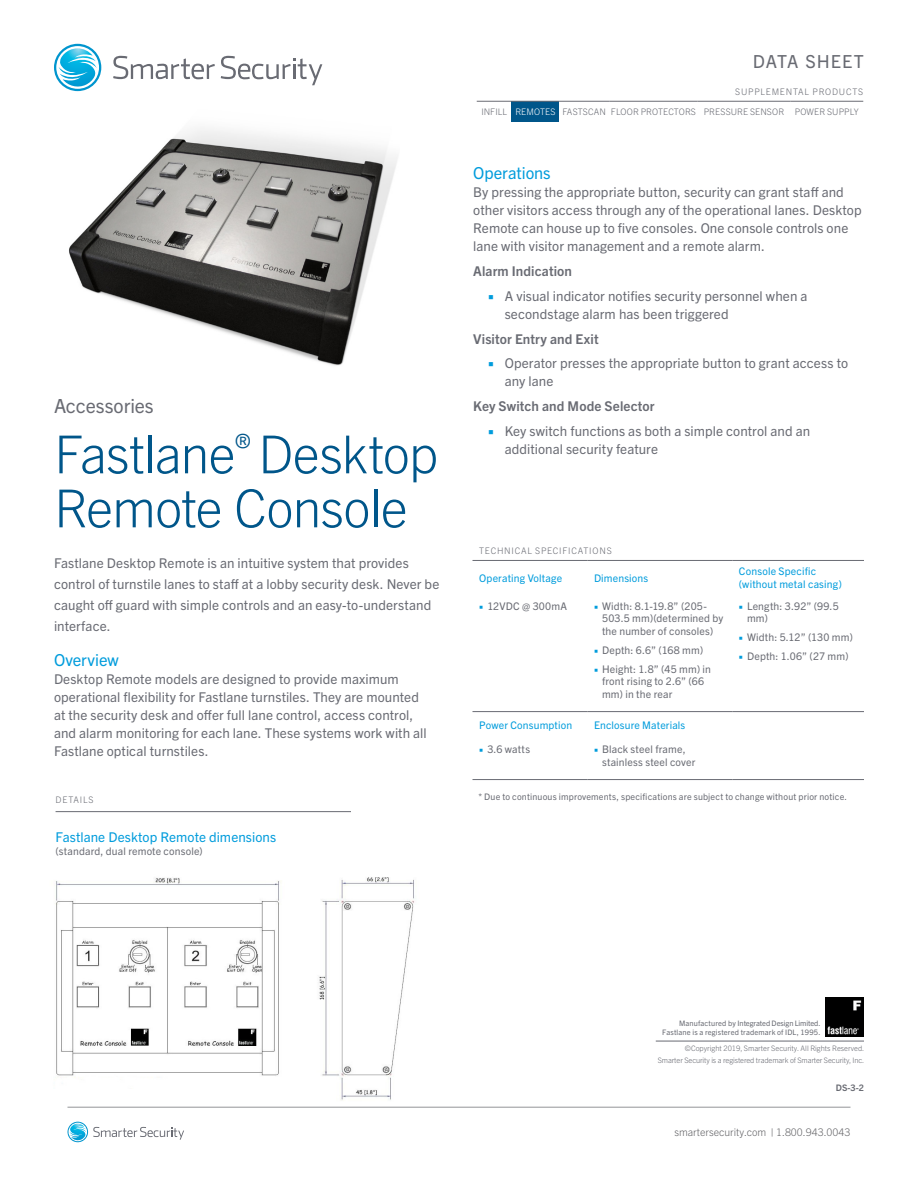
<style>
.page{position:relative;width:918px;height:1188px;background:#fff}
.page>*{position:absolute;margin:0;border:0;box-sizing:border-box;transform-origin:0 0}
.Intro__Headline{font:300 52.5px/54px "Trade Gothic Next LT Pro";letter-spacing:-.02em;color:#00568a}
.Intro__Body{font:19.5px "Trade Gothic Next LT Pro";letter-spacing:-.005em;color:#696b73}
.Intro__Body-2{font:18px "Trade Gothic Next LT Pro";letter-spacing:.06em;color:#696b73}
.Main__Subhead{font:16.5px "Trade Gothic Next LT Pro";letter-spacing:-.005em;color:#009cdc}
.Main__Body{font:13.5px/18px "Trade Gothic Next LT Pro";letter-spacing:.005em;color:#696b73}
.Intro__Body-3{font:13.5px/21px "Trade Gothic Next LT Pro";letter-spacing:.005em;color:#696b73}
.Main__Body-2{font:700 13.5px "Trade Gothic Next LT Pro";letter-spacing:.01em;color:#696b73}
.Main__Body_Header{font:13.5px "Trade Gothic Next LT Pro";letter-spacing:.005em;color:#009cdc}
.Specs_Table__Bullete{font:10.5px/12.6px "Trade Gothic Next LT Pro";letter-spacing:.015em;color:#696b73}
.Specs_Table__Last_Bu{font:10.5px/12.6px "Trade Gothic Next LT Pro";letter-spacing:.015em;color:#696b73}
.Specs_Table__Sub-hea{font:10.5px "Trade Gothic Next LT Pro";letter-spacing:.015em;color:#009cdc}
.t1{font:300 10.5px "Trade Gothic Next LT Pro";color:#636366}
.Specs_Table__Last_Bu-2{font:10.5px "Trade Gothic Next LT Pro";letter-spacing:.015em;color:#009cdc}
.t2{font:9px "Trade Gothic Next LT Pro";letter-spacing:.02em;color:#696b73}
.Header__Prduct_Group{font:300 9px "Trade Gothic Next LT Pro";letter-spacing:.015em;color:#696b73}
.Header__Product_Grou{font:300 9px "Trade Gothic Next LT Pro";letter-spacing:.09em;color:#696b73}
.Header__Prduct_Group-2{font:300 9px "Trade Gothic Next LT Pro";letter-spacing:.015em;color:#fff}
.t3{font:700 9px "Trade Gothic Next LT Pro";color:#686a72}
.t4{font:300 7.5px "Trade Gothic Next LT Pro";letter-spacing:-.01em;color:#686a72}
.t5{font:7.5px/9px "Trade Gothic Next LT Pro";letter-spacing:.015em;color:#686a72;text-align:right}
.s1{color:#009cdc}
</style>
<div class="page">
<img style="left:69px;top:128px;width:328px;height:238px">
<div style="left:512px;top:101px;width:47px;height:21px;background:#00568a"></div>
<hr style="left:477px;top:101px;width:35px;height:1px;background:#696b73">
<hr style="left:512px;top:101px;width:47px;height:1px;background:#696b73">
<hr style="left:559px;top:101px;width:50px;height:1px;background:#696b73">
<hr style="left:609px;top:101px;width:89px;height:1px;background:#696b73">
<hr style="left:698px;top:101px;width:92px;height:1px;background:#696b73">
<hr style="left:790px;top:101px;width:73px;height:1px;background:#696b73">
<hr style="left:472px;top:560px;width:115px;height:1px;background:#696b73">
<hr style="left:587px;top:560px;width:145px;height:1px;background:#696b73">
<hr style="left:732px;top:560px;width:132px;height:1px;background:#696b73">
<hr style="left:472px;top:711px;width:115px;height:1px;background:#696b73">
<hr style="left:587px;top:711px;width:145px;height:1px;background:#696b73">
<hr style="left:732px;top:711px;width:132px;height:1px;background:#696b73">
<hr style="left:472px;top:779px;width:115px;height:1px;background:#696b73">
<hr style="left:587px;top:779px;width:145px;height:1px;background:#696b73">
<hr style="left:732px;top:779px;width:132px;height:1px;background:#696b73">
<hr style="left:56px;top:811px;width:295px;height:1px;background:#696b73">
<img style="left:56px;top:877px;width:358px;height:223px">
<svg style="left:54px;top:44px;width:47px;height:47px"></svg>
<svg style="left:221px;top:56px;width:101px;height:29px"></svg>
<svg style="left:113px;top:56px;width:102px;height:23px"></svg>
<hr style="left:68px;top:1107px;width:782px;height:1px;background:#939598">
<svg style="left:68px;top:1122px;width:116px;height:20px"></svg>
<img style="left:825px;top:998px;width:39px;height:38px">
<hr style="left:656px;top:1041px;width:208px;height:1px;background:#686a72">
<p class="Intro__Body" style="left:54px;top:392px;width:101px">Accessories</p>
<p class="Intro__Headline" style="left:54px;top:424px;width:386px">Fastlane<sup>®</sup> Desktop<br>Remote Console</p>
<p class="Intro__Body-3" style="left:54px;top:552px;width:387px">Fastlane Desktop Remote is an intuitive system that provides control of turnstile lanes to staff at a lobby security desk. Never be caught off guard with simple controls and an easy-to-understand interface.</p>
<p class="Main__Subhead" style="left:54px;top:648px;width:66px">Overview</p>
<p class="Main__Body" style="left:54px;top:669px;width:374px">Desktop Remote models are designed to provide maximum operational flexibility for Fastlane turnstiles. They are mounted at the security desk and offer full lane control, access control, and alarm monitoring for each lane. These systems work with all Fastlane optical turnstiles.</p>
<p class="Header__Product_Grou" style="left:56px;top:794px;width:40px">DETAILS</p>
<p class="Main__Body_Header" style="left:56px;top:827px;width:222px">Fastlane Desktop Remote dimensions</p>
<p class="Specs_Table__Bullete" style="left:56px;top:844px;width:149px">(standard, dual remote console)</p>
<p class="Intro__Body-2" style="left:753px;top:49px;width:113px">DATA SHEET</p>
<p class="Header__Product_Grou" style="left:735px;top:85px;width:129px">SUPPLEMENTAL PRODUCTS</p>
<p class="Header__Prduct_Group" style="left:481px;top:105px;width:27px">INFILL</p>
<p class="Header__Prduct_Group-2" style="left:515px;top:105px;width:41px">REMOTES</p>
<p class="Header__Prduct_Group" style="left:562px;top:105px;width:45px">FASTSCAN</p>
<p class="Header__Prduct_Group" style="left:611px;top:105px;width:87px">FLOOR PROTECTORS</p>
<p class="Header__Prduct_Group" style="left:704px;top:105px;width:82px">PRESSURE SENSOR</p>
<p class="Header__Prduct_Group" style="left:795px;top:105px;width:66px">POWER SUPPLY</p>
<p class="Main__Subhead" style="left:473px;top:162px;width:79px">Operations</p>
<p class="Main__Body" style="left:473px;top:182px;width:390px">By pressing the appropriate button, security can grant staff and other visitors access through any of the operational lanes. Desktop Remote can house up to five consoles. One console controls one lane with visitor management and a remote alarm.</p>
<p class="Main__Body-2" style="left:473px;top:262px;width:100px">Alarm Indication</p>
<p class="Main__Body" style="left:505px;top:286px;width:304px;text-indent:-16px"><span class="s1">○</span> A visual indicator notifies security personnel when a secondstage alarm has been triggered</p>
<p class="Main__Body-2" style="left:473px;top:329px;width:127px">Visitor Entry and Exit</p>
<p class="Main__Body" style="left:505px;top:353px;width:345px;text-indent:-16px"><span class="s1">○</span> Operator presses the appropriate button to grant access to any lane</p>
<p class="Main__Body-2" style="left:473px;top:397px;width:183px">Key Switch and Mode Selector</p>
<p class="Main__Body" style="left:505px;top:421px;width:307px;text-indent:-16px"><span class="s1">○</span> Key switch functions as both a simple control and an additional security feature</p>
<p class="Header__Product_Grou" style="left:479px;top:544px;width:134px">TECHNICAL SPECIFICATIONS</p>
<p class="Specs_Table__Sub-hea" style="left:479px;top:570px;width:84px">Operating Voltage</p>
<p class="Specs_Table__Sub-hea" style="left:594px;top:570px;width:56px">Dimensions</p>
<p class="Specs_Table__Bullete" style="left:479px;top:599px;width:89px"><span class="s1">○</span> 12VDC @ 300mA</p>
<p class="Specs_Table__Bullete" style="left:602px;top:599px;width:123px;text-indent:-8px"><span class="s1">○</span> Width: 8.1-19.8” (205-<br>503.5 mm)(determined by the number of consoles)</p>
<p class="Specs_Table__Last_Bu" style="left:594px;top:643px;width:111px"><span class="s1">○</span> Depth: 6.6” (168 mm)</p>
<p class="Specs_Table__Last_Bu" style="left:602px;top:662px;width:110px;text-indent:-8px"><span class="s1">○</span> Height: 1.8” (45 mm) in front rising to 2.6” (66 mm) in the rear</p>
<p class="Specs_Table__Sub-hea" style="left:739px;top:564px;width:79px">Console Specific</p>
<p class="Specs_Table__Sub-hea" style="left:739px;top:577px;width:104px">(without metal casing)</p>
<p class="Specs_Table__Bullete" style="left:747px;top:599px;width:93px;text-indent:-8px"><span class="s1">○</span> Length: 3.92” (99.5 mm)</p>
<p class="Specs_Table__Bullete" style="left:739px;top:630px;width:115px"><span class="s1">○</span> Width: 5.12” (130 mm)</p>
<p class="Specs_Table__Bullete" style="left:739px;top:649px;width:111px"><span class="s1">○</span> Depth: 1.06” (27 mm)</p>
<p class="Specs_Table__Sub-hea" style="left:479px;top:718px;width:94px">Power Consumption</p>
<p class="Specs_Table__Last_Bu-2" style="left:594px;top:718px;width:93px">Enclosure Materials</p>
<p class="Specs_Table__Bullete" style="left:479px;top:743px;width:52px"><span class="s1">○</span> 3.6 watts</p>
<p class="Specs_Table__Last_Bu" style="left:602px;top:743px;width:95px;text-indent:-8px"><span class="s1">○</span> Black steel frame, stainless steel cover</p>
<p class="t2" style="left:478px;top:790px;width:370px">* Due to continuous improvements, specifications are subject to change without prior notice.</p>
<p class="t5" style="left:662px;top:1018px;width:160px">Manufactured by Integrated Design Limited.<br>Fastlane is a registered trademark of IDL, 1995.</p>
<p class="t4" style="left:685px;top:1043px;width:181px">©Copyright 2019, Smarter Security. All Rights Reserved.</p>
<p class="t4" style="left:658px;top:1055px;width:208px">Smarter Security is a registered trademark of Smarter Security, Inc.</p>
<p class="t3" style="left:836px;top:1082px;width:30px">DS-3-2</p>
<p class="t1" style="left:674px;top:1125px;width:178px">smartersecurity.com | 1.800.943.0043</p>
</div>
